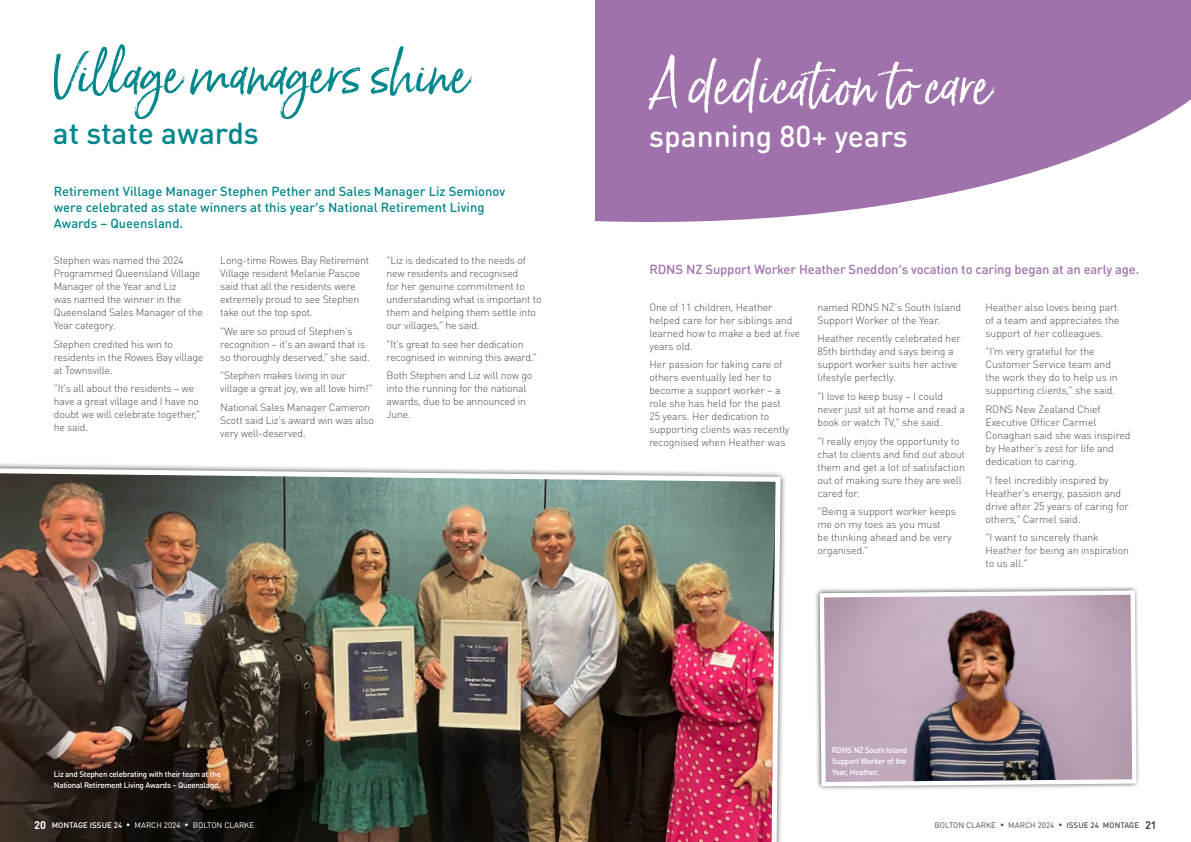
<style>
.page{position:relative;width:1191px;height:842px;background:#fff}
.page>*{position:absolute;margin:0;border:0;box-sizing:border-box;transform-origin:0 0}
.t1{font:54.1px "Born Ready";color:#fff}
.t2{font:52.2px "Born Ready";color:#00868b}
.t3{font:500 30px "DIN Round OT";color:#fff}
.t4{font:500 30px "DIN Round OT";color:#00868b}
.t5{font:500 13px/15.6px "DIN Round OT";color:#00868b}
.t6{font:500 13px "DIN Round OT";letter-spacing:-.01em;color:#a072ac}
.t7{font:300 10.5px/13px "DIN Round OT";letter-spacing:-.02em;color:#4d4d4f}
.t8{font:500 8px/11.1px "DIN Round OT";letter-spacing:-.03em;color:#fff}
.t9{font:8px "DIN Round OT";color:#fff}
.t10{font:8px "DIN Round OT";color:#4d4d4f}
.s1{font-weight:700;font-size:11px}
.s2{font-weight:500}
</style>
<div class="page">
<svg style="left:595px;top:0;width:596px;height:222px;background:#ad85b7"></svg>
<svg style="left:815px;top:587px;width:324px;height:203px"></svg>
<svg style="left:817px;top:588px;width:321px;height:200px;background:#ae9aa5"></svg>
<img style="left:0;top:465px;width:783px;height:377px">
<h2 class="t2" style="left:53px;top:42px;width:418px">Village managers shine</h2>
<h3 class="t4" style="left:53px;top:114px;width:207px">at state awards</h3>
<p class="t5" style="left:54px;top:184px;width:453px">Retirement Village Manager Stephen Pether and Sales Manager Liz Semionov were celebrated as state winners at this year’s National Retirement Living<br>Awards – Queensland.</p>
<p class="t7" style="left:54px;top:254px;width:151px">Stephen was named the 2024<br>Programmed Queensland Village<br>Manager of the Year and Liz<br>was named the winner in the<br>Queensland Sales Manager of the<br>Year category.</p>
<p class="t7" style="left:54px;top:337px;width:151px">Stephen credited his win to residents in the Rowes Bay village at Townsville.</p>
<p class="t7" style="left:54px;top:382px;width:148px">“It’s all about the residents – we have a great village and I have no doubt we will celebrate together,” he said.</p>
<p class="t7" style="left:220px;top:254px;width:151px">Long-time Rowes Bay Retirement<br>Village resident Melanie Pascoe said that all the residents were extremely proud to see Stephen take out the top spot.</p>
<p class="t7" style="left:220px;top:324px;width:151px">“We are so proud of Stephen’s recognition – it’s an award that is so thoroughly deserved,” she said.</p>
<p class="t7" style="left:220px;top:369px;width:154px">“Stephen makes living in our village a great joy, we all love him!”</p>
<p class="t7" style="left:220px;top:401px;width:155px">National Sales Manager Cameron<br>Scott said Liz’s award win was also very well-deserved.</p>
<p class="t7" style="left:386px;top:254px;width:156px">“Liz is dedicated to the needs of new residents and recognised<br>for her genuine commitment to understanding what is important to them and helping them settle into our villages,” he said.</p>
<p class="t7" style="left:386px;top:337px;width:152px">“It’s great to see her dedication recognised in winning this award.”</p>
<p class="t7" style="left:386px;top:369px;width:147px">Both Stephen and Liz will now go into the running for the national awards, due to be announced in<br>June.</p>
<p class="t8" style="left:54px;top:769px;width:169px">Liz and Stephen celebrating with their team at the<br>National Retirement Living Awards – Queensland.</p>
<h1 class="t1" style="left:649px;top:52px;width:344px">A dedication to care</h1>
<h3 class="t3" style="left:649px;top:117px;width:260px">spanning 80+ years</h3>
<p class="t6" style="left:649px;top:261px;width:491px">RDNS NZ Support Worker Heather Sneddon’s vocation to caring began at an early age.</p>
<p class="t7" style="left:649px;top:300px;width:152px">One of 11 children, Heather helped care for her siblings and learned how to make a bed at five years old.</p>
<p class="t7" style="left:649px;top:358px;width:142px">Her passion for taking care of others eventually led her to become a support worker – a role she has held for the past<br>25 years. Her dedication to supporting clients was recently recognised when Heather was</p>
<p class="t7" style="left:817px;top:300px;width:145px">named RDNS NZ’s South Island<br>Support Worker of the Year.</p>
<p class="t7" style="left:817px;top:332px;width:145px">Heather recently celebrated her<br>85th birthday and says being a support worker suits her active lifestyle perfectly.</p>
<p class="t7" style="left:817px;top:390px;width:149px">“I love to keep busy – I could never just sit at home and read a book or watch TV,” she said.</p>
<p class="t7" style="left:817px;top:434px;width:149px">“I really enjoy the opportunity to chat to clients and find out about them and get a lot of satisfaction out of making sure they are well cared for.</p>
<p class="t7" style="left:817px;top:505px;width:140px">“Being a support worker keeps me on my toes as you must<br>be thinking ahead and be very organised.”</p>
<p class="t7" style="left:985px;top:300px;width:135px">Heather also loves being part of a team and appreciates the support of her colleagues.</p>
<p class="t7" style="left:985px;top:345px;width:134px">“I’m very grateful for the<br>Customer Service team and the work they do to help us in supporting clients,” she said.</p>
<p class="t7" style="left:985px;top:403px;width:147px">RDNS New Zealand Chief<br>Executive Officer Carmel<br>Conaghan said she was inspired by Heather’s zest for life and dedication to caring.</p>
<p class="t7" style="left:985px;top:473px;width:145px">“I feel incredibly inspired by<br>Heather’s energy, passion and drive after 25 years of caring for others,” Carmel said.</p>
<p class="t7" style="left:985px;top:531px;width:145px">“I want to sincerely thank<br>Heather for being an inspiration to us all.”</p>
<p class="t8" style="left:832px;top:744px;width:77px;text-align:justify">RDNS NZ South Island Support Worker of the Year, Heather.</p>
<p class="t9" style="left:34px;top:820px;width:222px"><span class="s1">20</span> <span class="s2">MONTAGE ISSUE 24</span> • MARCH 2024 • BOLTON CLARKE</p>
<p class="t10" style="left:934px;top:820px;width:224px">BOLTON CLARKE • MARCH 2024 • <span class="s2">ISSUE 24 MONTAGE</span> <span class="s1">21</span></p>
</div>
